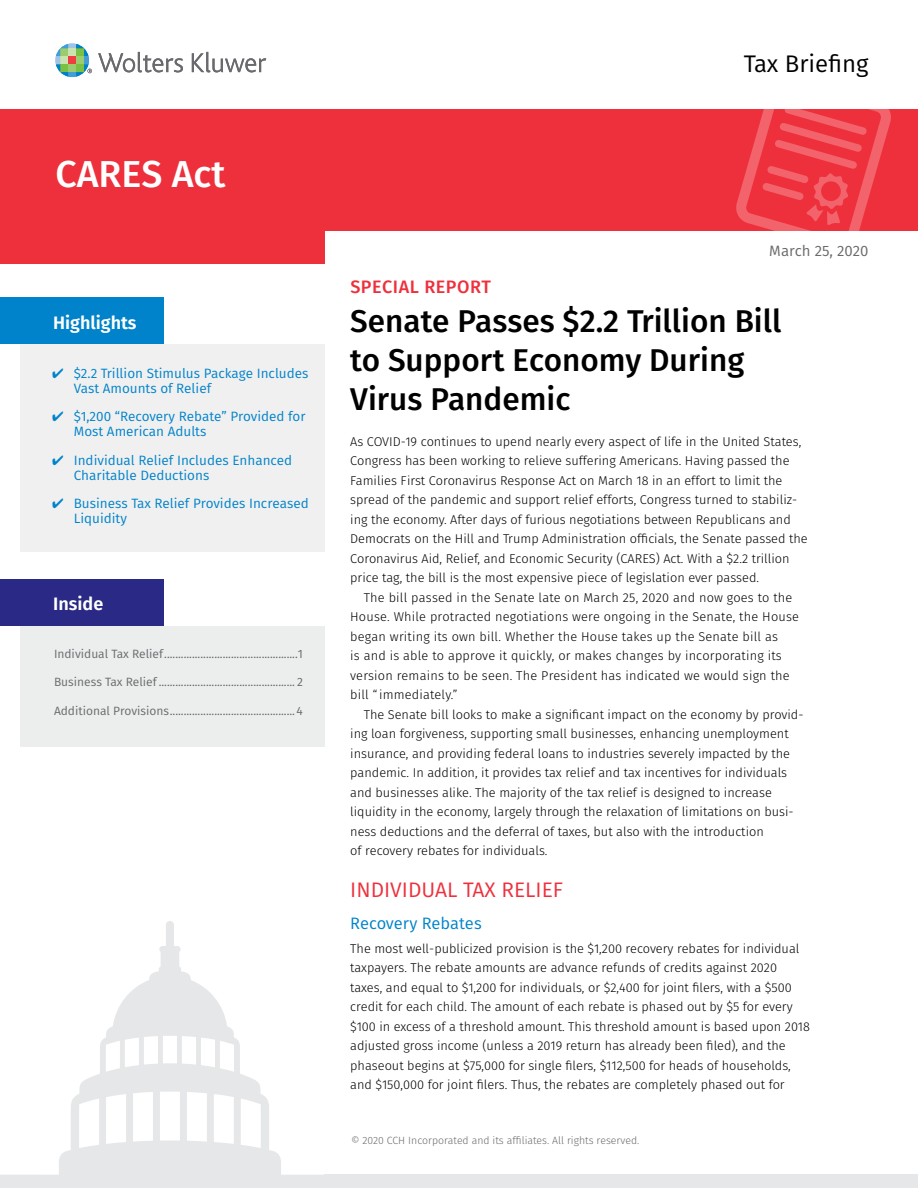
<style>
.page{position:relative;width:918px;height:1188px;background:#fff}
.page>*{position:absolute;margin:0;border:0;box-sizing:border-box;transform-origin:0 0}
.t1{font:500 37.5px "Fira Sans";color:#fff}
.H1_A{font:500 31.5px/39px "Fira Sans";color:#000}
.t2{font:24px "Fira Sans";color:#000}
.t3{font:21px "Fira Sans";color:#ee303c}
.t4{font:600 18px "Fira Sans";color:#fff}
.Kicker{font:500 18px "Fira Sans";letter-spacing:.03em;color:#ee303c}
.t5{font:16.5px "Fira Sans";color:#0083ca}
.t6{font:15px "Fira Sans";color:#696a6d}
.Highlights{font:13.5px/15px "Fira Sans";color:#0083ca}
.Body_A_f{font:300 12.75px/19.5px "Fira Sans";color:#000}
.Body_A{font:300 12.75px/19.5px "Fira Sans";color:#000}
.t7{font:12px "Fira Sans";color:#696a6d}
.t8{font:300 10.5px "Fira Sans";color:#696a6c}
</style>
<div class="page">
<svg style="left:0;top:921px;width:335px;height:267px"></svg>
<div style="left:325px;top:1175px;width:593px;height:13px;background:#e6e7e8"></div>
<div style="left:0;top:109px;width:918px;height:122px;background:#ee303c"></div>
<svg style="left:736px;top:109px;width:155px;height:121px"></svg>
<div style="left:0;top:198px;width:325px;height:66px;background:#ee303c"></div>
<div style="left:20px;top:344px;width:305px;height:208px;background:#f0f0f0"></div>
<div style="left:20px;top:626px;width:305px;height:121px;background:#e6e7e8"></div>
<div style="left:0;top:579px;width:164px;height:47px;background:#2a2a86"></div>
<div style="left:0;top:297px;width:164px;height:47px;background:#0083ca"></div>
<svg style="left:98px;top:52px;width:85px;height:20px"></svg>
<svg style="left:192px;top:52px;width:74px;height:20px"></svg>
<svg style="left:55px;top:43px;width:37px;height:34px"></svg>
<h1 class="t1" style="left:55px;top:143px;width:171px">CARES Act</h1>
<p class="t4" style="left:53px;top:308px;width:85px">Highlights</p>
<p class="Highlights" style="left:74px;top:365px;width:236px;text-indent:-22px">✔ $2.2 Trillion Stimulus Package Includes<br>Vast Amounts of Relief</p>
<p class="Highlights" style="left:74px;top:409px;width:233px;text-indent:-22px">✔ $1,200 “Recovery Rebate” Provided for<br>Most American Adults</p>
<p class="Highlights" style="left:74px;top:452px;width:220px;text-indent:-22px">✔ Individual Relief Includes Enhanced<br>Charitable Deductions</p>
<p class="Highlights" style="left:74px;top:496px;width:236px;text-indent:-22px">✔ Business Tax Relief Provides Increased<br>Liquidity</p>
<h3 class="t4" style="left:53px;top:589px;width:52px">Inside</h3>
<p class="t7" style="left:54px;top:645px;width:250px">Individual Tax Relief................................................1</p>
<p class="t7" style="left:54px;top:673px;width:250px">Business Tax Relief ................................................. 2</p>
<p class="t7" style="left:54px;top:702px;width:251px">Additional Provisions.............................................4</p>
<h3 class="t2" style="left:744px;top:46px;width:126px">Tax Briefing</h3>
<p class="t6" style="left:769px;top:240px;width:101px">March 25, 2020</p>
<p class="Kicker" style="left:350px;top:272px;width:142px">SPECIAL REPORT</p>
<p class="H1_A" style="left:350px;top:300px;width:433px">Senate Passes $2.2 Trillion Bill to Support Economy During<br>Virus Pandemic</p>
<p class="Body_A_f" style="left:350px;top:431px;width:459px">As COVID-19 continues to upend nearly every aspect of life in the United States, Congress has been working to relieve suffering Americans. Having passed the Families First Coronavirus Response Act on March 18 in an effort to limit the spread of the pandemic and support relief efforts, Congress turned to stabiliz&shy;ing the economy. After days of furious negotiations between Republicans and Democrats on the Hill and Trump Administration officials, the Senate passed the Coronavirus Aid, Relief, and Economic Security (CARES) Act. With a $2.2 trillion price tag, the bill is the most expensive piece of legislation ever passed.</p>
<p class="Body_A" style="left:350px;top:587px;width:450px;text-indent:14px">The bill passed in the Senate late on March 25, 2020 and now goes to the House. While protracted negotiations were ongoing in the Senate, the House began writing its own bill. Whether the House takes up the Senate bill as<br>is and is able to approve it quickly, or makes changes by incorporating its version remains to be seen. The President has indicated we would sign the bill “immediately.”</p>
<p class="Body_A" style="left:350px;top:704px;width:455px;text-indent:14px">The Senate bill looks to make a significant impact on the economy by provid&shy;ing loan forgiveness, supporting small businesses, enhancing unemployment insurance, and providing federal loans to industries severely impacted by the pandemic. In addition, it provides tax relief and tax incentives for individuals and businesses alike. The majority of the tax relief is designed to increase liquidity in the economy, largely through the relaxation of limitations on busi&shy;ness deductions and the deferral of taxes, but also with the introduction<br>of recovery rebates for individuals.</p>
<h2 class="t3" style="left:350px;top:874px;width:214px">INDIVIDUAL TAX RELIEF</h2>
<h3 class="t5" style="left:350px;top:911px;width:133px">Recovery Rebates</h3>
<p class="Body_A_f" style="left:350px;top:938px;width:461px">The most well-publicized provision is the $1,200 recovery rebates for individual taxpayers. The rebate amounts are advance refunds of credits against 2020 taxes, and equal to $1,200 for individuals, or $2,400 for joint filers, with a $500 credit for each child. The amount of each rebate is phased out by $5 for every $100 in excess of a threshold amount. This threshold amount is based upon 2018 adjusted gross income (unless a 2019 return has already been filed), and the phaseout begins at $75,000 for single filers, $112,500 for heads of households, and $150,000 for joint filers. Thus, the rebates are completely phased out for</p>
<p class="t8" style="left:351px;top:1133px;width:290px">© 2020 CCH Incorporated and its affiliates. All rights reserved.</p>
</div>
